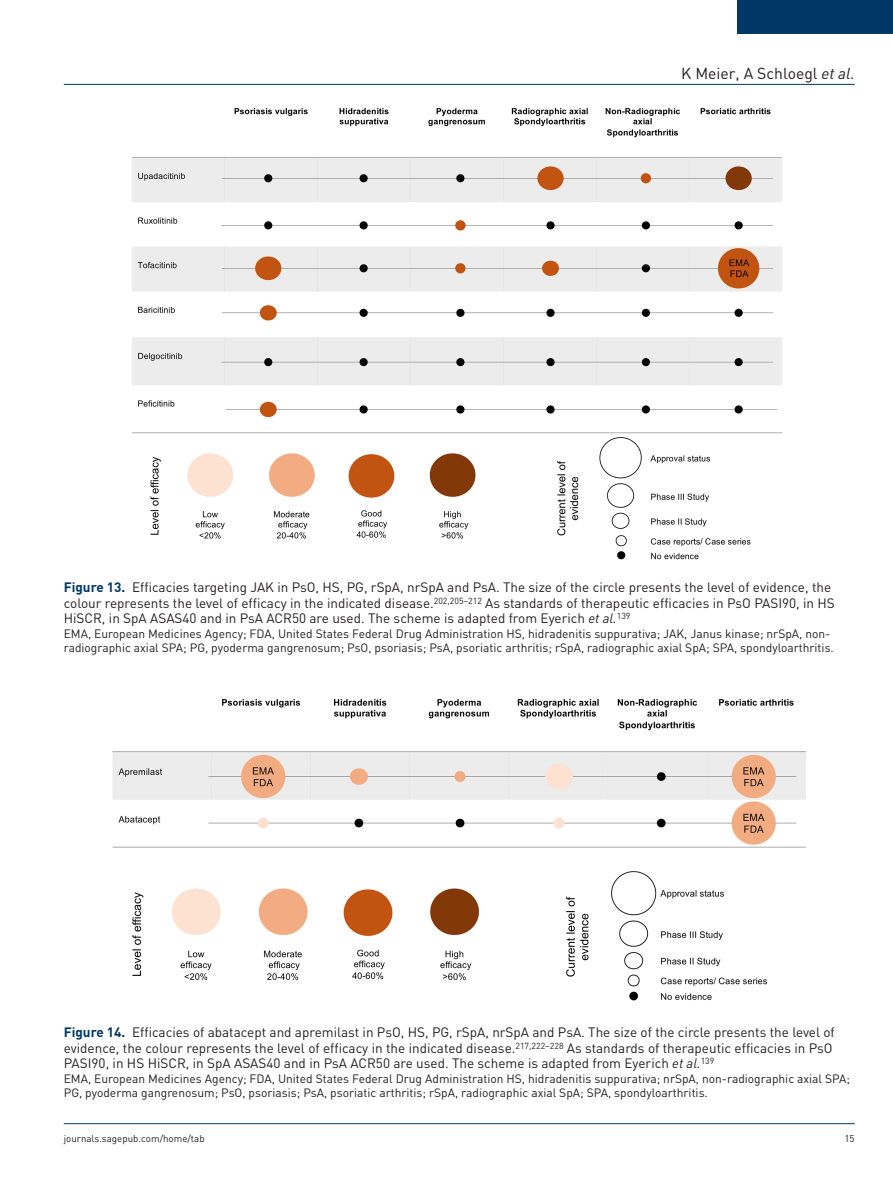
<style>
.page{position:relative;width:893px;height:1191px;background:#fff}
.page>*{position:absolute;margin:0;border:0;box-sizing:border-box;transform-origin:0 0}
.t1{font:15.75px "DIN";color:#231f20}
.t2{font:13.5px/15.8px "DIN";color:#231f20}
.t3{font:12px/14.2px "DIN";color:#231f20}
.t4{font:9.75px "DIN";color:#231f20}
.s1{font-style:italic}
.s2{font-weight:700;color:#003865}
</style>
<div class="page">
<hr style="left:64px;top:84px;width:791px;height:1px;background:#003865">
<hr style="left:64px;top:1123px;width:791px;height:1px;background:#003865">
<div style="left:738px;top:0;width:155px;height:34px;background:#003865"></div>
<img style="left:131px;top:107px;width:652px;height:453px">
<img style="left:112px;top:699px;width:694px;height:302px">
<p class="t1" style="left:681px;top:63px;width:175px">K Meier, A Schloegl <span class="s1">et al.</span></p>
<p class="t2" style="left:64px;top:579px;width:773px"><span class="s2">Figure 13.</span> Efficacies targeting JAK in PsO, HS, PG, rSpA, nrSpA and PsA. The size of the circle presents the level of evidence, the colour represents the level of efficacy in the indicated disease.<sup>202,205–212</sup> As standards of therapeutic efficacies in PsO PASI90, in HS<br>HiSCR, in SpA ASAS40 and in PsA ACR50 are used. The scheme is adapted from Eyerich <span class="s1">et al.</span><sup>139</sup></p>
<p class="t3" style="left:64px;top:626px;width:772px">EMA, European Medicines Agency; FDA, United States Federal Drug Administration HS, hidradenitis suppurativa; JAK, Janus kinase; nrSpA, non&shy;radiographic axial SPA; PG, pyoderma gangrenosum; PsO, psoriasis; PsA, psoriatic arthritis; rSpA, radiographic axial SpA; SPA, spondyloarthritis.</p>
<p class="t2" style="left:64px;top:1023px;width:772px"><span class="s2">Figure 14.</span> Efficacies of abatacept and apremilast in PsO, HS, PG, rSpA, nrSpA and PsA. The size of the circle presents the level of evidence, the colour represents the level of efficacy in the indicated disease.<sup>217,222–228</sup> As standards of therapeutic efficacies in PsO<br>PASI90, in HS HiSCR, in SpA ASAS40 and in PsA ACR50 are used. The scheme is adapted from Eyerich <span class="s1">et al.</span><sup>139</sup></p>
<p class="t3" style="left:64px;top:1070px;width:788px">EMA, European Medicines Agency; FDA, United States Federal Drug Administration HS, hidradenitis suppurativa; nrSpA, non-radiographic axial SPA;<br>PG, pyoderma gangrenosum; PsO, psoriasis; PsA, psoriatic arthritis; rSpA, radiographic axial SpA; SPA, spondyloarthritis.</p>
<p class="t4" style="left:64px;top:1132px;width:142px">journals.sagepub.com/home/tab</p>
<p class="t4" style="left:844px;top:1132px;width:12px">15</p>
</div>
